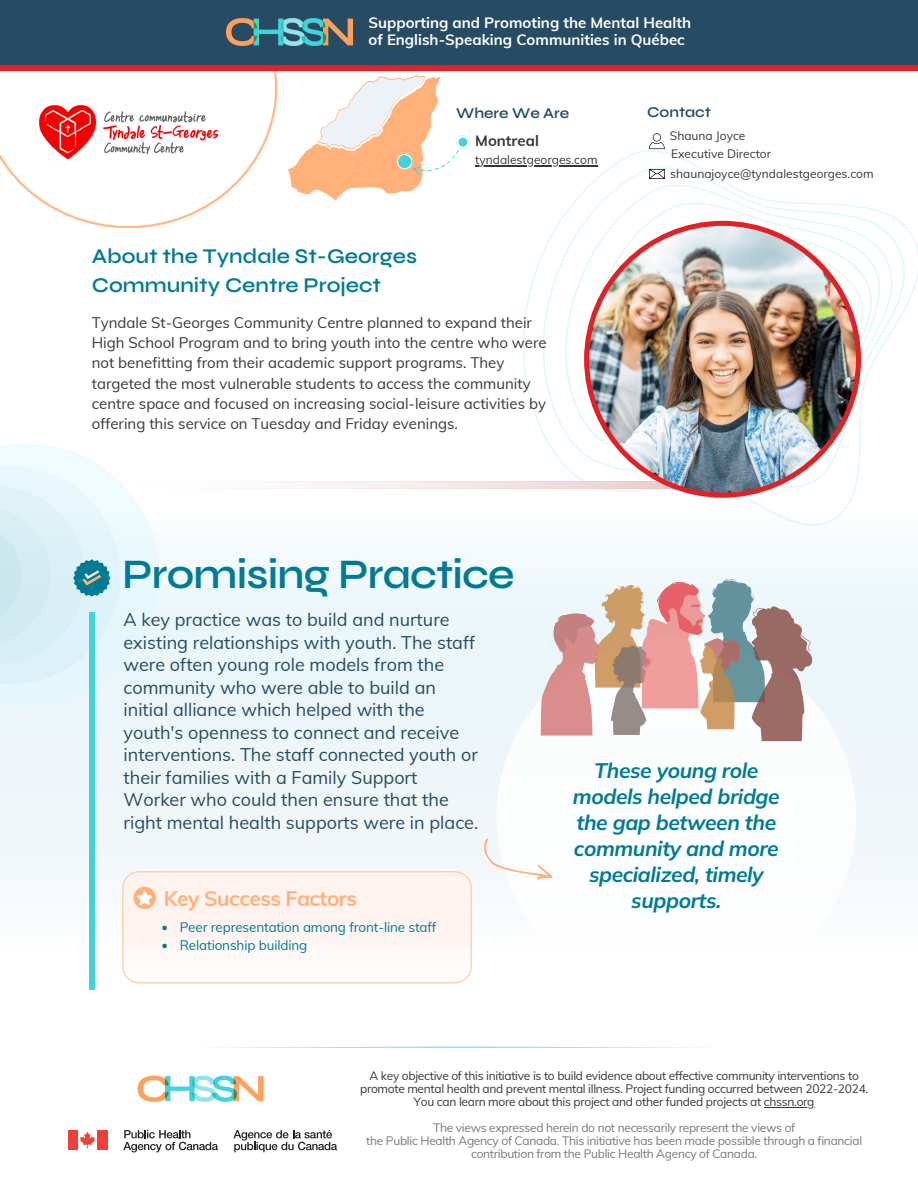
<style>
.page{position:relative;width:918px;height:1188px;background:#fff}
.page>*{position:absolute;margin:0;border:0;box-sizing:border-box;transform-origin:0 0}
.t1{font:600 42px "Syne";letter-spacing:-.02em;color:#007a95}
.t2{font:italic 700 21px/25.8px "Mulish";letter-spacing:-.02em;color:#007a95;text-align:center}
.t3{font:600 21px/29.2px "Syne";color:#007a95}
.t4{font:700 21px "Mulish";letter-spacing:-.025em;color:#ffb179}
.t5{font:18px/22.5px "Mulish";color:#264b63}
.t6{font:15px/20.2px "Muli";color:#383737}
.t7{font:700 15px/16.8px "Muli";color:#fff}
.t8{font:600 15px "Syne";color:#264b63}
.t9{font:700 15px "Mulish";color:#383737}
.t10{font:13.5px/18px "Mulish";letter-spacing:-.01em;color:#007a95}
.t11{font:12px/13px "Mulish";letter-spacing:-.025em;color:#373737;text-align:center}
.t12{font:12px/13px "Mulish";letter-spacing:-.025em;color:#7a7878;text-align:center}
.t13{font:12px/17.7px "Mulish";color:#383737}
</style>
<div class="page">
<div style="left:0;top:357px;width:918px;height:739px;background:linear-gradient(to right,#f6fbfc,#fafdfd)"></div>
<svg style="left:0;top:466px;width:159px;height:241px;background:#dcf0f6"></svg>
<div style="left:89px;top:612px;width:6px;height:378px;background:#43d1da"></div>
<svg style="left:494px;top:149px;width:424px;height:377px"></svg>
<svg style="left:537px;top:158px;width:379px;height:335px"></svg>
<svg style="left:560px;top:176px;width:343px;height:288px"></svg>
<svg style="left:585px;top:195px;width:297px;height:253px"></svg>
<svg style="left:612px;top:214px;width:262px;height:228px"></svg>
<svg style="left:497px;top:638px;width:359px;height:104px"></svg>
<svg style="left:129px;top:482px;width:455px;height:6px;fill:#faf2f2"></svg>
<svg style="left:0;top:71px;width:277px;height:157px"></svg>
<img style="left:33px;top:78px;width:192px;height:108px;border-radius:9px">
<svg style="left:649px;top:133px;width:16px;height:16px"></svg>
<img style="left:649px;top:170px;width:16px;height:9px">
<svg style="left:122px;top:871px;width:350px;height:112px"></svg>
<svg style="left:288px;top:76px;width:182px;height:125px"></svg>
<svg style="left:484px;top:838px;width:68px;height:42px"></svg>
<img style="left:584px;top:221px;width:277px;height:277px">
<svg style="left:541px;top:579px;width:271px;height:162px"></svg>
<svg style="left:225px;top:1046px;width:469px;height:2px"></svg>
<hr style="left:764px;top:1107px;width:50px;height:1px;background:#373737">
<img style="left:137px;top:1075px;width:127px;height:27px">
<div style="left:68px;top:1130px;width:9px;height:20px;background:#ef3f36"></div>
<svg style="left:80px;top:1132px;width:15px;height:16px"></svg>
<div style="left:97px;top:1130px;width:10px;height:20px;background:#ef3f36"></div>
<svg style="left:123px;top:1130px;width:95px;height:22px"></svg>
<svg style="left:233px;top:1130px;width:104px;height:22px"></svg>
<div style="left:0;top:65px;width:918px;height:6px;background:#e22127"></div>
<div style="left:0;top:0;width:918px;height:65px;background:#264b63"></div>
<img style="left:227px;top:19px;width:126px;height:27px">
<hr style="left:475px;top:165px;width:123px;height:1px;background:#383737">
<p class="t7" style="left:369px;top:14px;width:324px">Supporting and Promoting the Mental Health of English-Speaking Communities in Québec</p>
<p class="t3" style="left:92px;top:241px;width:327px">About the Tyndale St-Georges<br>Community Centre Project</p>
<p class="t8" style="left:456px;top:104px;width:115px">Where We Are</p>
<p class="t9" style="left:475px;top:131px;width:65px">Montreal</p>
<p class="t13" style="left:475px;top:151px;width:124px">tyndalestgeorges.com</p>
<p class="t6" style="left:92px;top:312px;width:456px">Tyndale St-Georges Community Centre planned to expand their High School Program and to bring youth into the centre who were not benefitting from their academic support programs. They targeted the most vulnerable students to access the community centre space and focused on increasing social-leisure activities by offering this service on Tuesday and Friday evenings.</p>
<h1 class="t1" style="left:122px;top:549px;width:394px">Promising Practice</h1>
<p class="t8" style="left:647px;top:104px;width:65px">Contact</p>
<p class="t13" style="left:670px;top:127px;width:103px">Shauna Joyce<br>Executive Director</p>
<p class="t13" style="left:670px;top:165px;width:205px">shaunajoyce@tyndalestgeorges.com</p>
<p class="t5" style="left:124px;top:608px;width:356px">A key practice was to build and nurture existing relationships with youth. The staff were often young role models from the community who were able to build an initial alliance which helped with the youth's openness to connect and receive interventions. The staff connected youth or their families with a Family Support Worker who could then ensure that the right mental health supports were in place.</p>
<p class="t4" style="left:164px;top:885px;width:195px">Key Success Factors</p>
<p class="t10" style="left:180px;top:918px;width:258px">Peer representation among front-line staff<br>Relationship building</p>
<p class="t2" style="left:573px;top:758px;width:208px">These young role models helped bridge the gap between the community and more specialized, timely supports.</p>
<p class="t11" style="left:360px;top:1069px;width:510px">A key objective of this initiative is to build evidence about effective community interventions to promote mental health and prevent mental illness. Project funding occurred between 2022-2024.<br>You can learn more about this project and other funded projects at chssn.org</p>
<p class="t12" style="left:366px;top:1121px;width:498px">The views expressed herein do not necessarily represent the views of<br>the Public Health Agency of Canada. This initiative has been made possible through a financial contribution from the Public Health Agency of Canada.</p>
</div>
